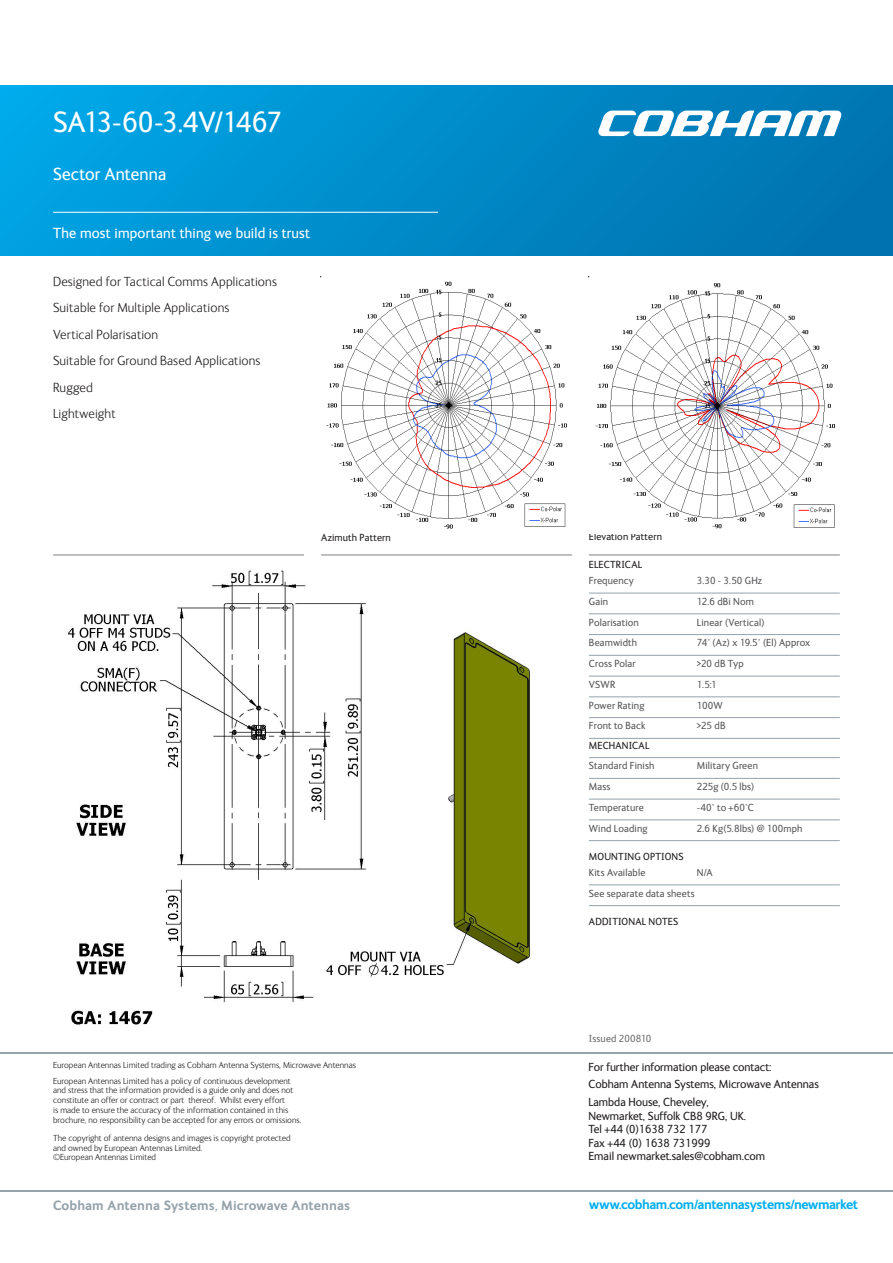
<style>
.page{position:relative;width:893px;height:1263px;background:#fff}
.page>*{position:absolute;margin:0;border:0;box-sizing:border-box;transform-origin:0 0}
.t1{font:30px "FS Ingrid";letter-spacing:-.03em;color:#fff}
.Header__sub{font:18px "FS Ingrid";letter-spacing:.01em;color:#fff}
.themostimportant{font:15px "FS Ingrid";letter-spacing:.015em;color:#fff}
.t2{font:300 13.5px "FS Ingrid";letter-spacing:.01em;color:#231f20}
.baseline_blue{font:700 13.5px "FS Ingrid";letter-spacing:-.035em;color:#00aeef}
.baseline_grey{font:700 13.5px "FS Ingrid";letter-spacing:.005em;color:#94a2aa}
.address{font:12px/13.5px "FS Ingrid";color:#231f20}
.tech__grey_rule{font:10.5px "FS Ingrid";letter-spacing:.015em;color:#57585a}
.Tech_subhead{font:10.5px "FS Ingrid";letter-spacing:.02em;color:#231f20}
.Tech_subhead-2{font:10.5px "FS Ingrid";letter-spacing:.01em;color:#6c6d70}
.tech__grey_rule-2{font:10.5px "FS Ingrid";letter-spacing:.015em;color:#231f20}
.disclaimer{font:300 9px/9.8px "FS Ingrid";color:#231f20}
</style>
<div class="page">
<hr style="left:53px;top:554px;width:251px;height:2px;background:#a8a9ad">
<hr style="left:321px;top:554px;width:251px;height:2px;background:#a8a9ad">
<hr style="left:589px;top:554px;width:251px;height:2px;background:#a8a9ad">
<hr style="left:0;top:1191px;width:893px;height:1px;background:#94a2aa">
<div style="left:0;top:85px;width:893px;height:170px;background:linear-gradient(to right,#01a6e6,#0071ad)"></div>
<svg style="left:597px;top:111px;width:245px;height:25px"></svg>
<hr style="left:53px;top:212px;width:385px;height:1px;background:#fff">
<hr style="left:589px;top:593px;width:251px;height:1px;background:#94a2aa">
<hr style="left:589px;top:613px;width:251px;height:1px;background:#94a2aa">
<hr style="left:589px;top:634px;width:251px;height:1px;background:#94a2aa">
<hr style="left:589px;top:655px;width:251px;height:1px;background:#94a2aa">
<hr style="left:589px;top:676px;width:251px;height:1px;background:#94a2aa">
<hr style="left:589px;top:696px;width:251px;height:1px;background:#94a2aa">
<hr style="left:589px;top:717px;width:251px;height:1px;background:#94a2aa">
<hr style="left:589px;top:738px;width:251px;height:1px;background:#94a2aa">
<hr style="left:589px;top:757px;width:251px;height:1px;background:#94a2aa">
<hr style="left:589px;top:778px;width:251px;height:1px;background:#94a2aa">
<hr style="left:589px;top:799px;width:251px;height:1px;background:#94a2aa">
<hr style="left:589px;top:819px;width:251px;height:1px;background:#94a2aa">
<hr style="left:589px;top:840px;width:251px;height:1px;background:#94a2aa">
<hr style="left:589px;top:884px;width:251px;height:1px;background:#94a2aa">
<hr style="left:589px;top:905px;width:251px;height:1px;background:#94a2aa">
<hr style="left:0;top:1052px;width:893px;height:2px;background:#94a2aa">
<img style="left:321px;top:276px;width:251px;height:257px">
<img style="left:589px;top:276px;width:247px;height:253px">
<img style="left:68px;top:570px;width:463px;height:455px">
<p class="t1" style="left:53px;top:106px;width:230px">SA13-60-3.4V/1467</p>
<p class="Header__sub" style="left:53px;top:165px;width:115px">Sector Antenna</p>
<p class="themostimportant" style="left:53px;top:225px;width:258px">The most important thing we build is trust</p>
<p class="t2" style="left:53px;top:275px;width:225px">Designed for Tactical Comms Applications</p>
<p class="t2" style="left:53px;top:301px;width:178px">Suitable for Multiple Applications</p>
<p class="t2" style="left:53px;top:328px;width:107px">Vertical Polarisation</p>
<p class="t2" style="left:53px;top:354px;width:209px">Suitable for Ground Based Applications</p>
<p class="t2" style="left:53px;top:381px;width:41px">Rugged</p>
<p class="t2" style="left:53px;top:407px;width:64px">Lightweight</p>
<p class="Tech_subhead" style="left:321px;top:531px;width:71px">Azimuth Pattern</p>
<p class="Tech_subhead" style="left:589px;top:531px;width:75px">Elevation Pattern</p>
<p class="Tech_subhead" style="left:589px;top:559px;width:55px">ELECTRICAL</p>
<p class="tech__grey_rule" style="left:589px;top:575px;width:47px">Frequency</p>
<p class="tech__grey_rule" style="left:697px;top:575px;width:67px">3.30 - 3.50 GHz</p>
<p class="tech__grey_rule" style="left:589px;top:596px;width:21px">Gain</p>
<p class="tech__grey_rule" style="left:697px;top:596px;width:59px">12.6 dBi Nom</p>
<p class="tech__grey_rule" style="left:589px;top:617px;width:52px">Polarisation</p>
<p class="tech__grey_rule" style="left:697px;top:617px;width:69px">Linear (Vertical)</p>
<p class="tech__grey_rule" style="left:589px;top:637px;width:50px">Beamwidth</p>
<p class="tech__grey_rule" style="left:697px;top:637px;width:115px">74° (Az) x 19.5° (El) Approx</p>
<p class="tech__grey_rule" style="left:589px;top:658px;width:48px">Cross Polar</p>
<p class="tech__grey_rule" style="left:697px;top:658px;width:48px">&gt;20 dB Typ</p>
<p class="tech__grey_rule" style="left:589px;top:679px;width:28px">VSWR</p>
<p class="tech__grey_rule" style="left:697px;top:679px;width:21px">1.5:1</p>
<p class="tech__grey_rule" style="left:589px;top:700px;width:57px">Power Rating</p>
<p class="tech__grey_rule" style="left:697px;top:700px;width:27px">100W</p>
<p class="tech__grey_rule" style="left:589px;top:720px;width:58px">Front to Back</p>
<p class="tech__grey_rule" style="left:697px;top:720px;width:30px">&gt;25 dB</p>
<p class="tech__grey_rule-2" style="left:589px;top:740px;width:62px">MECHANICAL</p>
<p class="tech__grey_rule" style="left:589px;top:760px;width:67px">Standard Finish</p>
<p class="tech__grey_rule" style="left:697px;top:760px;width:63px">Military Green</p>
<p class="tech__grey_rule" style="left:589px;top:781px;width:23px">Mass</p>
<p class="tech__grey_rule" style="left:697px;top:781px;width:59px">225g (0.5 lbs)</p>
<p class="tech__grey_rule" style="left:589px;top:802px;width:56px">Temperature</p>
<p class="tech__grey_rule" style="left:697px;top:802px;width:58px">-40° to +60°C</p>
<p class="tech__grey_rule" style="left:589px;top:823px;width:60px">Wind Loading</p>
<p class="tech__grey_rule" style="left:697px;top:823px;width:107px">2.6 Kg(5.8lbs) @ 100mph</p>
<p class="Tech_subhead" style="left:589px;top:850px;width:96px">MOUNTING OPTIONS</p>
<p class="tech__grey_rule" style="left:589px;top:867px;width:58px">Kits Available</p>
<p class="tech__grey_rule" style="left:697px;top:867px;width:17px">N/A</p>
<p class="tech__grey_rule" style="left:589px;top:888px;width:107px">See separate data sheets</p>
<p class="Tech_subhead" style="left:589px;top:915px;width:91px">ADDITIONAL NOTES</p>
<p class="Tech_subhead-2" style="left:589px;top:1033px;width:64px">Issued 200810</p>
<p class="disclaimer" style="left:53px;top:1060px;width:304px">European Antennas Limited trading as Cobham Antenna Systems, Microwave Antennas</p>
<p class="disclaimer" style="left:53px;top:1076px;width:250px">European Antennas Limited has a policy of continuous development and stress that the information provided is a guide only and does not constitute an offer or contract or part thereof. Whilst every effort<br>is made to ensure the accuracy of the information contained in this brochure, no responsibility can be accepted for any errors or omissions.</p>
<p class="disclaimer" style="left:53px;top:1133px;width:239px">The copyright of antenna designs and images is copyright protected and owned by European Antennas Limited.<br>©European Antennas Limited</p>
<p class="baseline_grey" style="left:53px;top:1197px;width:298px">Cobham Antenna Systems, Microwave Antennas</p>
<p class="address" style="left:589px;top:1060px;width:184px">For further information please contact:</p>
<p class="address" style="left:589px;top:1078px;width:232px">Cobham Antenna Systems, Microwave Antennas</p>
<p class="address" style="left:589px;top:1095px;width:178px">Lambda House, Cheveley,<br>Newmarket, Suffolk CB8 9RG, UK.<br>Tel +44 (0)1638 732 177<br>Fax +44 (0) 1638 731999<br>Email newmarket.sales@cobham.com</p>
<p class="baseline_blue" style="left:589px;top:1197px;width:270px">www.cobham.com/antennasystems/newmarket</p>
</div>
